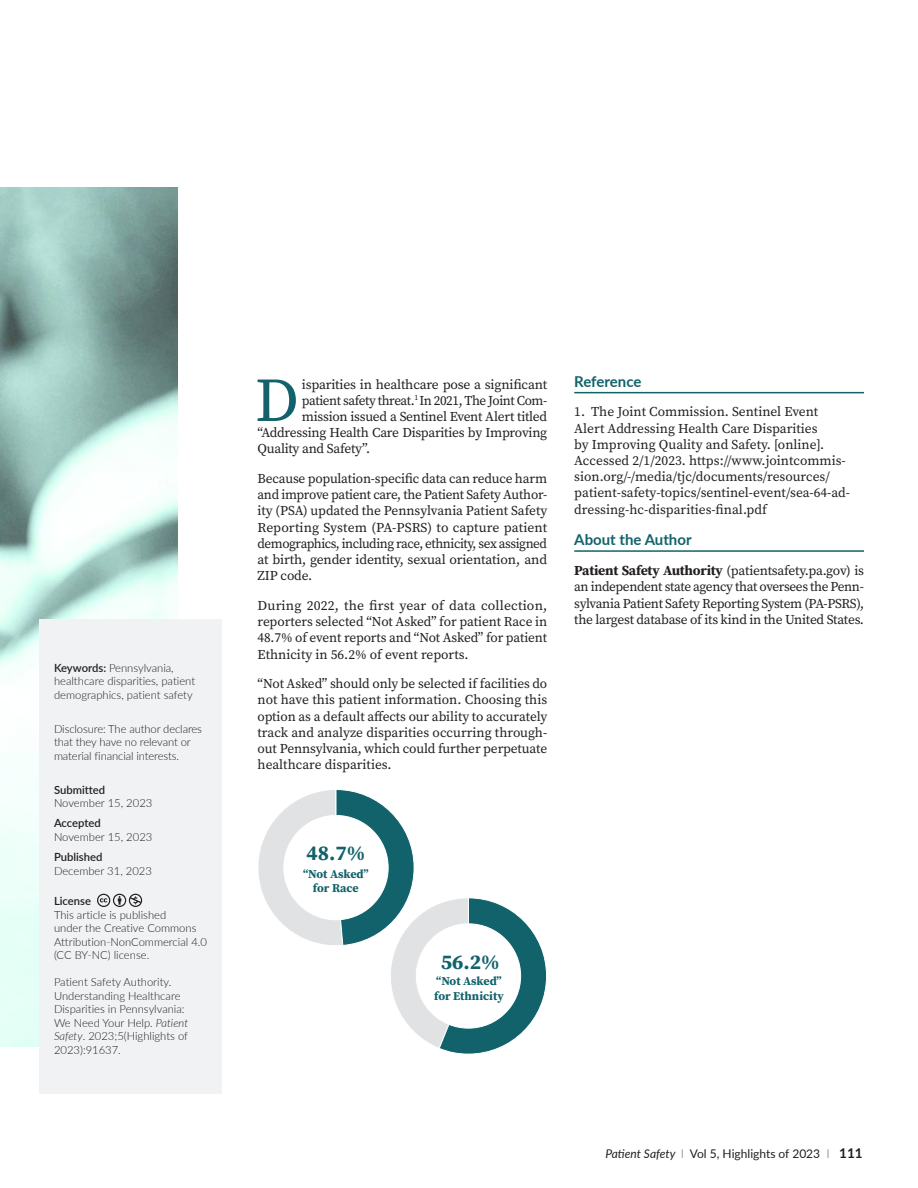
<style>
.page{position:relative;width:918px;height:1188px;background:#fff}
.page>*{position:absolute;margin:0;border:0;box-sizing:border-box;transform-origin:0 0}
.Body_text_GREP{font:61.95px "Source Serif Pro";color:#11626b}
.Pa1{font:700 21px "Source Serif Pro";color:#11626b}
.GreenUnderlined_Heading{font:700 15px "Lato";color:#11626b}
.Body_text_GREP-2{font:13.5px/16.2px "Source Serif Pro";letter-spacing:-.02em;color:#231f20;text-align:justify}
.References_numbers_already_there{font:13.5px/16.2px "Source Serif Pro";color:#231f20}
.t1{font:12px "Lato";color:#231f20}
.Pa1-2{font:700 12px/14.4px "Source Serif Pro";color:#11626b;text-align:center}
.t2{font:300 11.25px/13.5px "Lato";color:#231f20}
.t3{font:600 11.25px "Lato";color:#231f20}
.s1{font-weight:600}
.s2{font-style:italic}
.s3{font-weight:700;font-size:13.8px}
.s4{color:#a2a9ac}
.s5{font-weight:700;font-size:13.5px}
</style>
<div class="page">
<img style="left:0;top:188px;width:177px;height:859px">
<div style="left:39px;top:620px;width:182px;height:474px;background:#f0f2f3"></div>
<svg style="left:97px;top:893px;width:46px;height:14px"></svg>
<hr style="left:574px;top:392px;width:290px;height:1px;background:#11626b">
<hr style="left:574px;top:550px;width:290px;height:2px;background:#11626b">
<svg style="left:258px;top:789px;width:289px;height:265px"></svg>
<p class="t2" style="left:54px;top:660px;width:143px"><span class="s1">Keywords:</span> Pennsylvania, healthcare disparities, patient demographics, patient safety</p>
<p class="t2" style="left:54px;top:721px;width:150px">Disclosure: The author declares that they have no relevant or material financial interests.</p>
<p class="t3" style="left:54px;top:781px;width:53px">Submitted</p>
<p class="t2" style="left:54px;top:796px;width:100px">November 15, 2023</p>
<p class="t3" style="left:54px;top:815px;width:48px">Accepted</p>
<p class="t2" style="left:54px;top:830px;width:100px">November 15, 2023</p>
<p class="t3" style="left:54px;top:849px;width:50px">Published</p>
<p class="t2" style="left:54px;top:863px;width:99px">December 31, 2023</p>
<p class="t3" style="left:54px;top:893px;width:39px">License</p>
<p class="t2" style="left:54px;top:907px;width:155px">This article is published<br>under the Creative Commons<br>Attribution-NonCommercial 4.0 (CC BY-NC) license.</p>
<p class="t2" style="left:54px;top:975px;width:136px">Patient Safety Authority.<br>Understanding Healthcare<br>Disparities in Pennsylvania:<br>We Need Your Help. <span class="s2">Patient<br>Safety</span>. 2023;5(Highlights of<br>2023):91637.</p>
<p class="Body_text_GREP" style="left:255px;top:359px;width:45px">D</p>
<p class="Body_text_GREP-2" style="left:302px;top:376px;width:247px">isparities in healthcare pose a significant</p>
<p class="Body_text_GREP-2" style="left:302px;top:392px;width:247px">patient safety threat.<sup>1</sup> In 2021, The Joint Com-</p>
<p class="Body_text_GREP-2" style="left:302px;top:408px;width:247px">mission issued a Sentinel Event Alert titled</p>
<p class="Body_text_GREP-2" style="left:258px;top:425px;width:291px">“Addressing Health Care Disparities by Improving</p>
<p class="Body_text_GREP-2" style="left:258px;top:441px;width:114px">Quality and Safety”.</p>
<p class="Body_text_GREP-2" style="left:258px;top:470px;width:291px">Because population-specific data can reduce harm and improve patient care, the Patient Safety Author&shy;ity (PSA) updated the Pennsylvania Patient Safety Reporting System (PA-PSRS) to capture patient demographics, including race, ethnicity, sex assigned at birth, gender identity, sexual orientation, and ZIP code.</p>
<p class="Body_text_GREP-2" style="left:258px;top:597px;width:291px">During 2022, the first year of data collection, reporters selected “Not Asked” for patient Race in 48.7% of event reports and “Not Asked” for patient Ethnicity in 56.2% of event reports.</p>
<p class="Body_text_GREP-2" style="left:258px;top:676px;width:291px">“Not Asked” should only be selected if facilities do not have this patient information. Choosing this option as a default affects our ability to accurately track and analyze disparities occurring through&shy;out Pennsylvania, which could further perpetuate healthcare disparities.</p>
<p class="GreenUnderlined_Heading" style="left:574px;top:370px;width:69px">Reference</p>
<p class="References_numbers_already_there" style="left:574px;top:404px;width:277px">1. The Joint Commission. Sentinel Event Alert Addressing Health Care Disparities<br>by Improving Quality and Safety. [online].<br>Accessed 2/1/2023. https://www.jointcommis&shy;sion.org/-/media/tjc/documents/resources/ patient-safety-topics/sentinel-event/sea-64-ad&shy;dressing-hc-disparities-final.pdf</p>
<p class="GreenUnderlined_Heading" style="left:574px;top:529px;width:119px">About the Author</p>
<p class="Body_text_GREP-2" style="left:574px;top:563px;width:291px"><span class="s3">Patient Safety Authority</span> (patientsafety.pa.gov) is an independent state agency that oversees the Penn&shy;sylvania Patient Safety Reporting System (PA-PSRS), the largest database of its kind in the United States.</p>
<p class="Pa1" style="left:306px;top:839px;width:60px">48.7%</p>
<p class="Pa1-2" style="left:303px;top:867px;width:67px">“Not Asked” for Race</p>
<p class="Pa1" style="left:441px;top:947px;width:60px">56.2%</p>
<p class="Pa1-2" style="left:434px;top:974px;width:71px;text-align:left">“Not Asked” for Ethnicity</p>
<p class="t1" style="left:606px;top:1146px;width:259px"><span class="s2">Patient Safety</span> <span class="s4">I</span> Vol 5, Highlights of 2023 <span class="s4">I</span> <span class="s5">111</span></p>
</div>
